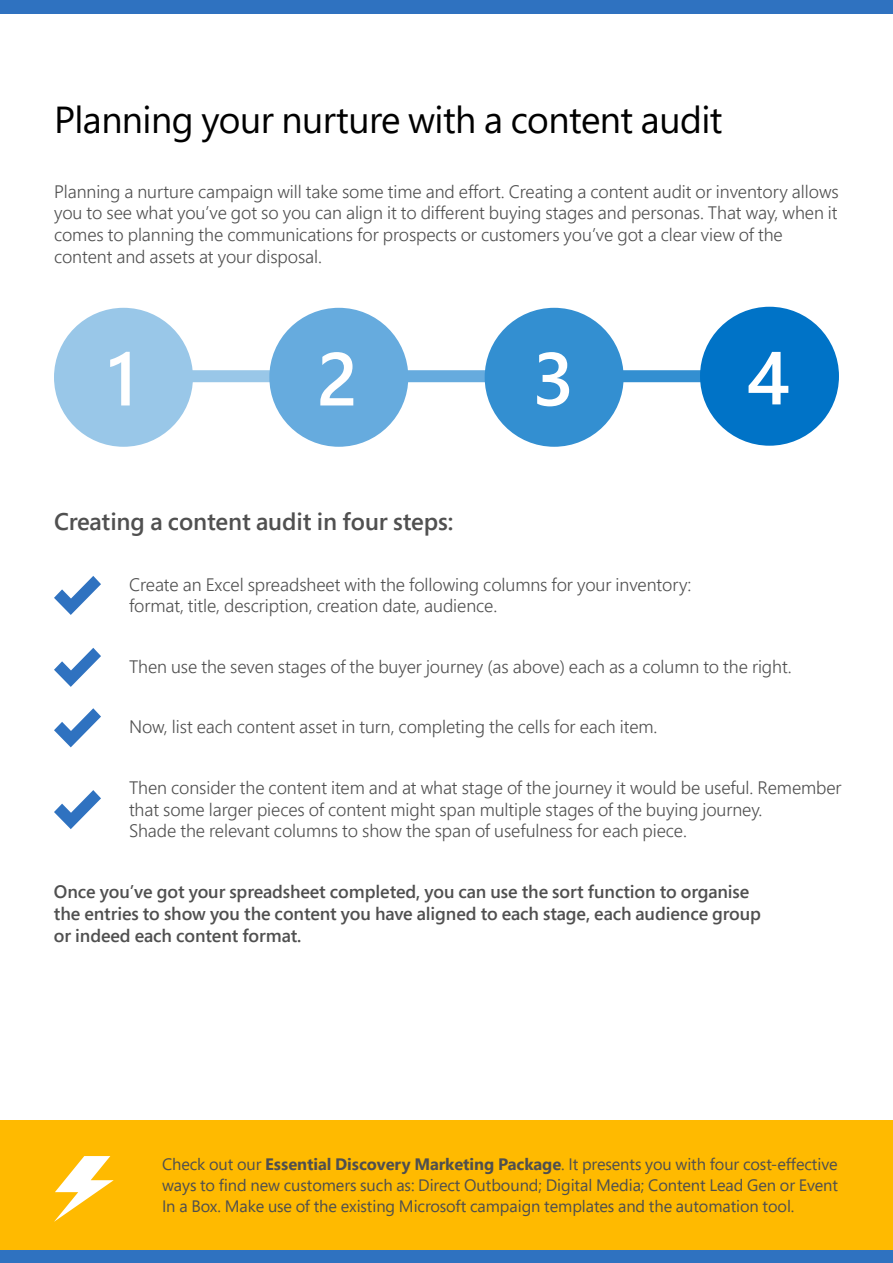
<style>
.page{position:relative;width:893px;height:1263px;background:#fff}
.page>*{position:absolute;margin:0;border:0;box-sizing:border-box;transform-origin:0 0}
.t1{font:600 75px "Segoe Pro";color:#fff}
.t2{font:37.5px "Segoe Pro";letter-spacing:-.015em;color:#000}
.t3{font:600 24px "Segoe Pro";letter-spacing:-.005em;color:#505050}
.t4{font:300 18px/21.6px "Segoe Pro";letter-spacing:-.005em;color:#505050}
.t5{font:600 18px/21.6px "Segoe Pro";letter-spacing:-.005em;color:#505050}
.t6{font:16.5px/21px "Segoe Pro";letter-spacing:-.005em;color:#4f4f4f;text-align:justify}
.s1{font-weight:700}
</style>
<div class="page">
<div style="left:78px;top:370px;width:209px;height:12px;background:#99c7e8"></div>
<div style="left:339px;top:370px;width:210px;height:12px;background:#66abde"></div>
<div style="left:578px;top:370px;width:210px;height:12px;background:#338fd1"></div>
<svg style="left:54px;top:576px;width:47px;height:39px"></svg>
<svg style="left:54px;top:648px;width:47px;height:39px"></svg>
<svg style="left:54px;top:708px;width:47px;height:39px"></svg>
<svg style="left:54px;top:790px;width:47px;height:39px"></svg>
<div style="left:54px;top:308px;width:139px;height:139px;background:#99c7e8;border-radius:50%"></div>
<div style="left:269px;top:308px;width:139px;height:139px;background:#66abde;border-radius:50%"></div>
<div style="left:485px;top:308px;width:139px;height:139px;background:#338fd1;border-radius:50%"></div>
<div style="left:700px;top:307px;width:139px;height:139px;background:#0073c7;border-radius:50%"></div>
<div style="left:0;top:0;width:893px;height:14px;background:#2f72c0"></div>
<div style="left:0;top:1249px;width:893px;height:14px;background:#2f72c0"></div>
<div style="left:0;top:1120px;width:893px;height:129px;background:#ffba00"></div>
<svg style="left:54px;top:1156px;width:60px;height:66px"></svg>
<h2 class="t2" style="left:54px;top:94px;width:670px">Planning your nurture with a content audit</h2>
<p class="t4" style="left:54px;top:180px;width:786px">Planning a nurture campaign will take some time and effort. Creating a content audit or inventory allows you to see what you’ve got so you can align it to different buying stages and personas. That way, when it comes to planning the communications for prospects or customers you’ve got a clear view of the content and assets at your disposal.</p>
<h1 class="t1" style="left:107px;top:328px;width:32px">1</h1>
<h1 class="t1" style="left:317px;top:328px;width:43px">2</h1>
<h1 class="t1" style="left:532px;top:328px;width:43px">3</h1>
<h1 class="t1" style="left:747px;top:327px;width:45px">4</h1>
<h3 class="t3" style="left:54px;top:505px;width:401px">Creating a content audit in four steps:</h3>
<p class="t4" style="left:129px;top:573px;width:564px">Create an Excel spreadsheet with the following columns for your inventory: format, title, description, creation date, audience.</p>
<p class="t4" style="left:129px;top:655px;width:664px">Then use the seven stages of the buyer journey (as above) each as a column to the right.</p>
<p class="t4" style="left:129px;top:716px;width:530px">Now, list each content asset in turn, completing the cells for each item.</p>
<p class="t4" style="left:129px;top:776px;width:714px">Then consider the content item and at what stage of the journey it would be useful. Remember that some larger pieces of content might span multiple stages of the buying journey.<br>Shade the relevant columns to show the span of usefulness for each piece.</p>
<p class="t5" style="left:54px;top:881px;width:709px">Once you’ve got your spreadsheet completed, you can use the sort function to organise the entries to show you the content you have aligned to each stage, each audience group or indeed each content format.</p>
<p class="t6" style="left:162px;top:1153px;width:678px">Check out our <span class="s1">Essential Discovery Marketing Package</span>. It presents you with four cost-effective ways to find new customers such as: Direct Outbound; Digital Media; Content Lead Gen or Event In a Box. Make use of the existing Microsoft campaign templates and the automation tool.</p>
</div>
